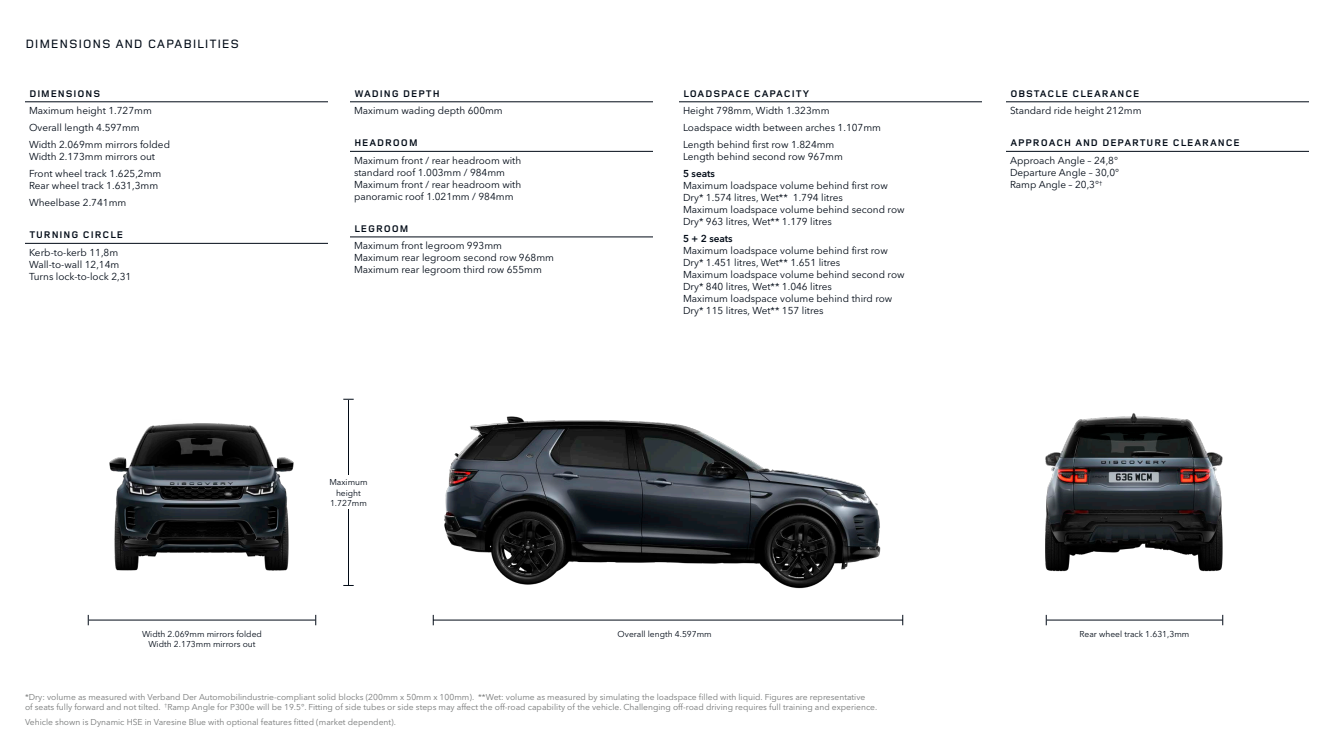
<style>
.page{position:relative;width:1334px;height:750px;background:#fff}
.page>*{position:absolute;margin:0;border:0;box-sizing:border-box;transform-origin:0 0}
.t1{font:500 12.5px "Land Rover Wide";color:#010a16}
.LR_GE_TABLE_BODY_COP{font:10px/12px "Avenir Next W1 G";color:#010a16}
.LR_GE_TABLE_HEADER{font:700 10px "Land Rover Wide";letter-spacing:.025em;color:#010a16}
.LR_GE_TABLE_BODY_COP-2{font:600 10px "Avenir Next W1 G";letter-spacing:-.005em;color:#010a16}
.LR_GE_CAVEAT__5{font:8.5px/10px "Avenir Next W1 G";color:#757777}
.LR_GE_DIMENSIONS_CEN{font:8.5px/10.5px "Avenir Next W1 G";color:#010a16;text-align:center}
</style>
<div class="page">
<img style="left:444px;top:416px;width:437px;height:173px">
<img style="left:109px;top:423px;width:185px;height:148px">
<img style="left:1045px;top:413px;width:178px;height:159px">
<hr style="left:89px;top:620px;width:226px;height:1px;background:#010a16">
<hr style="left:1047px;top:620px;width:175px;height:1px;background:#010a16">
<hr style="left:433px;top:620px;width:470px;height:1px;background:#010a16">
<hr style="left:348px;top:400px;width:1px;height:186px;background:#010a16">
<hr style="left:25px;top:102px;width:303px;height:1px;background:#010a16">
<hr style="left:25px;top:243px;width:303px;height:1px;background:#010a16">
<hr style="left:679px;top:102px;width:303px;height:1px;background:#010a16">
<hr style="left:350px;top:151px;width:303px;height:1px;background:#010a16">
<hr style="left:350px;top:237px;width:303px;height:1px;background:#010a16">
<hr style="left:350px;top:102px;width:303px;height:1px;background:#010a16">
<hr style="left:1006px;top:151px;width:303px;height:1px;background:#010a16">
<hr style="left:1006px;top:102px;width:303px;height:1px;background:#010a16">
<div style="left:326px;top:475px;width:45px;height:34px;background:#fff"></div>
<p class="t1" style="left:25px;top:36px;width:216px">DIMENSIONS AND CAPABILITIES</p>
<p class="LR_GE_TABLE_HEADER" style="left:29px;top:87px;width:73px">DIMENSIONS</p>
<p class="LR_GE_TABLE_BODY_COP" style="left:29px;top:104px;width:124px">Maximum height 1.727mm</p>
<p class="LR_GE_TABLE_BODY_COP" style="left:29px;top:121px;width:112px">Overall length 4.597mm</p>
<p class="LR_GE_TABLE_BODY_COP" style="left:29px;top:138px;width:143px">Width 2.069mm mirrors folded</p>
<p class="LR_GE_TABLE_BODY_COP" style="left:29px;top:150px;width:128px">Width 2.173mm mirrors out</p>
<p class="LR_GE_TABLE_BODY_COP" style="left:29px;top:167px;width:134px">Front wheel track 1.625,2mm</p>
<p class="LR_GE_TABLE_BODY_COP" style="left:29px;top:179px;width:131px">Rear wheel track 1.631,3mm</p>
<p class="LR_GE_TABLE_BODY_COP" style="left:29px;top:196px;width:99px">Wheelbase 2.741mm</p>
<p class="LR_GE_TABLE_HEADER" style="left:29px;top:228px;width:96px">TURNING CIRCLE</p>
<p class="LR_GE_TABLE_BODY_COP" style="left:29px;top:246px;width:91px">Kerb-to-kerb 11,8m</p>
<p class="LR_GE_TABLE_BODY_COP" style="left:29px;top:258px;width:92px">Wall-to-wall 12,14m</p>
<p class="LR_GE_TABLE_BODY_COP" style="left:29px;top:270px;width:104px">Turns lock-to-lock 2,31</p>
<p class="LR_GE_TABLE_HEADER" style="left:354px;top:87px;width:88px">WADING DEPTH</p>
<p class="LR_GE_TABLE_BODY_COP" style="left:354px;top:104px;width:150px">Maximum wading depth 600mm</p>
<p class="LR_GE_TABLE_HEADER" style="left:354px;top:136px;width:65px">HEADROOM</p>
<p class="LR_GE_TABLE_BODY_COP" style="left:354px;top:154px;width:169px">Maximum front / rear headroom with standard roof 1.003mm / 984mm</p>
<p class="LR_GE_TABLE_BODY_COP" style="left:354px;top:178px;width:169px">Maximum front / rear headroom with panoramic roof 1.021mm / 984mm</p>
<p class="LR_GE_TABLE_HEADER" style="left:354px;top:222px;width:56px">LEGROOM</p>
<p class="LR_GE_TABLE_BODY_COP" style="left:354px;top:239px;width:150px">Maximum front legroom 993mm</p>
<p class="LR_GE_TABLE_BODY_COP" style="left:354px;top:251px;width:202px">Maximum rear legroom second row 968mm</p>
<p class="LR_GE_TABLE_BODY_COP" style="left:354px;top:263px;width:189px">Maximum rear legroom third row 655mm</p>
<p class="LR_GE_DIMENSIONS_CEN" style="left:329px;top:476px;width:40px">Maximum height<br>1.727mm</p>
<p class="LR_GE_TABLE_HEADER" style="left:683px;top:87px;width:128px">LOADSPACE CAPACITY</p>
<p class="LR_GE_TABLE_BODY_COP" style="left:683px;top:104px;width:148px">Height 798mm, Width 1.323mm</p>
<p class="LR_GE_TABLE_BODY_COP" style="left:683px;top:121px;width:200px">Loadspace width between arches 1.107mm</p>
<p class="LR_GE_TABLE_BODY_COP" style="left:683px;top:138px;width:153px">Length behind first row 1.824mm</p>
<p class="LR_GE_TABLE_BODY_COP" style="left:683px;top:150px;width:161px">Length behind second row 967mm</p>
<p class="LR_GE_TABLE_BODY_COP-2" style="left:683px;top:166px;width:33px">5 seats</p>
<p class="LR_GE_TABLE_BODY_COP" style="left:683px;top:179px;width:206px">Maximum loadspace volume behind first row</p>
<p class="LR_GE_TABLE_BODY_COP" style="left:683px;top:191px;width:161px">Dry* 1.574 litres, Wet** 1.794 litres</p>
<p class="LR_GE_TABLE_BODY_COP" style="left:683px;top:203px;width:223px">Maximum loadspace volume behind second row</p>
<p class="LR_GE_TABLE_BODY_COP" style="left:683px;top:215px;width:151px">Dry* 963 litres, Wet** 1.179 litres</p>
<p class="LR_GE_TABLE_BODY_COP-2" style="left:683px;top:231px;width:51px">5 + 2 seats</p>
<p class="LR_GE_TABLE_BODY_COP" style="left:683px;top:244px;width:206px">Maximum loadspace volume behind first row</p>
<p class="LR_GE_TABLE_BODY_COP" style="left:683px;top:256px;width:159px">Dry* 1.451 litres, Wet** 1.651 litres</p>
<p class="LR_GE_TABLE_BODY_COP" style="left:683px;top:268px;width:223px">Maximum loadspace volume behind second row</p>
<p class="LR_GE_TABLE_BODY_COP" style="left:683px;top:280px;width:151px">Dry* 840 litres, Wet** 1.046 litres</p>
<p class="LR_GE_TABLE_BODY_COP" style="left:683px;top:292px;width:211px">Maximum loadspace volume behind third row</p>
<p class="LR_GE_TABLE_BODY_COP" style="left:683px;top:304px;width:142px">Dry* 115 litres, Wet** 157 litres</p>
<p class="LR_GE_DIMENSIONS_CEN" style="left:142px;top:628px;width:121px">Width 2.069mm mirrors folded</p>
<p class="LR_GE_DIMENSIONS_CEN" style="left:618px;top:628px;width:96px">Overall length 4.597mm</p>
<p class="LR_GE_DIMENSIONS_CEN" style="left:148px;top:638px;width:109px">Width 2.173mm mirrors out</p>
<p class="LR_GE_CAVEAT__5" style="left:25px;top:691px;width:854px">*Dry: volume as measured with Verband Der Automobilindustrie-compliant solid blocks (200mm x 50mm x 100mm). **Wet: volume as measured by simulating the loadspace filled with liquid. Figures are representative<br>of seats fully forward and not tilted. <sup>†</sup>Ramp Angle for P300e will be 19.5°. Fitting of side tubes or side steps may affect the off-road capability of the vehicle. Challenging off-road driving requires full training and experience.</p>
<p class="LR_GE_CAVEAT__5" style="left:25px;top:716px;width:372px">Vehicle shown is Dynamic HSE in Varesine Blue with optional features fitted (market dependent).</p>
<p class="LR_GE_TABLE_HEADER" style="left:1010px;top:87px;width:131px">OBSTACLE CLEARANCE</p>
<p class="LR_GE_TABLE_BODY_COP" style="left:1010px;top:104px;width:133px">Standard ride height 212mm</p>
<p class="LR_GE_TABLE_HEADER" style="left:1010px;top:136px;width:232px">APPROACH AND DEPARTURE CLEARANCE</p>
<p class="LR_GE_TABLE_BODY_COP" style="left:1010px;top:154px;width:110px">Approach Angle – 24,8°</p>
<p class="LR_GE_TABLE_BODY_COP" style="left:1010px;top:166px;width:111px">Departure Angle – 30,0°</p>
<p class="LR_GE_TABLE_BODY_COP" style="left:1010px;top:178px;width:94px">Ramp Angle – 20,3°<sup>†</sup></p>
<p class="LR_GE_DIMENSIONS_CEN" style="left:1080px;top:628px;width:111px">Rear wheel track 1.631,3mm</p>
</div>
